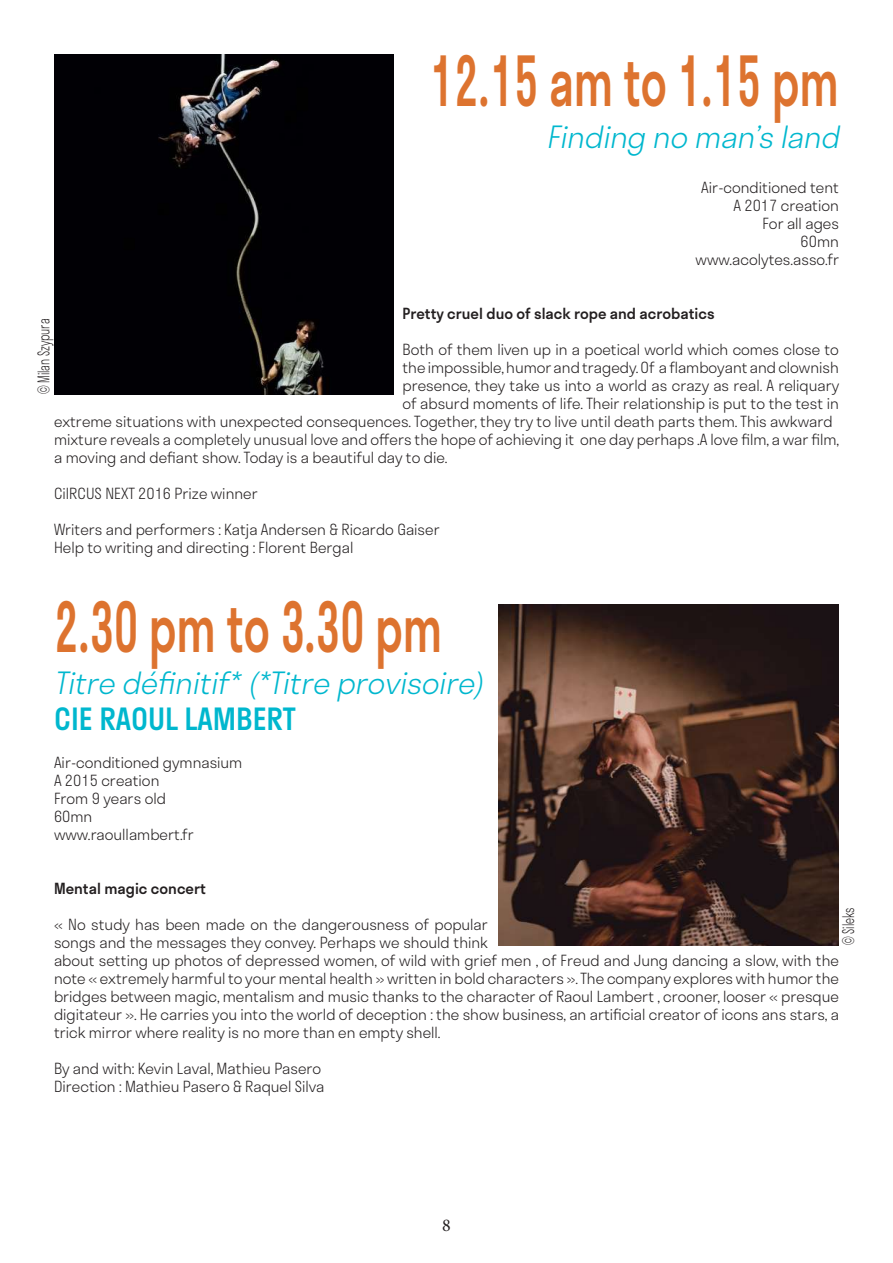
<style>
.page{position:relative;width:893px;height:1263px;background:#fff}
.page>*{position:absolute;margin:0;border:0;box-sizing:border-box;transform-origin:0 0}
.t1{font:500 67.5px "Stratos";color:#dd732f;scale:.67 1}
.t2{font:italic 300 30px "Stratos";color:#00b7ce}
.t3{font:500 30px "Stratos";color:#00b7ce}
.t4{font:18px "Minion Pro";color:#231f20}
.t5{font:300 15.75px "Stratos";color:#231f20;scale:.67 1}
.t6{font:300 15px/18px "Stratos";color:#231f20}
.t7{font:500 15px "Stratos";color:#231f20}
</style>
<div class="page">
<div style="left:54px;top:54px;width:339px;height:340px;background:#010005"></div>
<img style="left:499px;top:605px;width:340px;height:340px">
<h1 class="t1" style="left:429px;top:27px;width:613px">12.15 am to 1.15 pm</h1>
<h2 class="t2" style="left:547px;top:113px;width:302px">Finding no man’s land</h2>
<p class="t6" style="left:696px;top:178px;width:145px;text-align:right">Air-conditioned tent<br>A 2017 creation<br>For all ages<br>60mn www.acolytes.asso.fr</p>
<p class="t7" style="left:402px;top:301px;width:314px">Pretty cruel duo of slack rope and acrobatics</p>
<p class="t6" style="left:402px;top:340px;width:438px">Both of them liven up in a poetical world which comes close to</p>
<p class="t6" style="left:402px;top:358px;width:438px">the impossible, humor and tragedy. Of a flamboyant and clownish</p>
<p class="t6" style="left:402px;top:376px;width:438px">presence, they take us into a world as crazy as real. A reliquary</p>
<p class="t6" style="left:402px;top:394px;width:438px">of absurd moments of life. Their relationship is put to the test in</p>
<p class="t6" style="left:54px;top:412px;width:780px">extreme situations with unexpected consequences. Together, they try to live until death parts them. This awkward</p>
<p class="t6" style="left:54px;top:430px;width:787px">mixture reveals a completely unusual love and offers the hope of achieving it one day perhaps .A love film, a war film,</p>
<p class="t6" style="left:54px;top:448px;width:395px">a moving and defiant show. Today is a beautiful day to die.</p>
<p class="t6" style="left:54px;top:484px;width:205px">CiIRCUS NEXT 2016 Prize winner</p>
<p class="t6" style="left:54px;top:520px;width:387px">Writers and performers : Katja Andersen &amp; Ricardo Gaiser<br>Help to writing and directing : Florent Bergal</p>
<p class="t5" style="left:31px;top:394px;width:114px;rotate:-90deg">© Milan Szypura</p>
<h1 class="t1" style="left:54px;top:573px;width:581px">2.30 pm to 3.30 pm</h1>
<h2 class="t2" style="left:54px;top:659px;width:439px">Titre définitif*(*Titre provisoire)</h2>
<h2 class="t3" style="left:54px;top:695px;width:243px">CIE RAOUL LAMBERT</h2>
<p class="t6" style="left:54px;top:753px;width:190px">Air-conditioned gymnasium<br>A 2015 creation<br>From 9 years old<br>60mn<br>www.raoullambert.fr</p>
<p class="t7" style="left:54px;top:877px;width:153px">Mental magic concert</p>
<p class="t6" style="left:54px;top:915px;width:786px">« No study has been made on the dangerousness of popular<br>songs and the messages they convey. Perhaps we should think<br>about setting up photos of depressed women, of wild with grief men , of Freud and Jung dancing a slow, with the note « extremely harmful to your mental health » written in bold characters ». The company explores with humor the bridges between magic, mentalism and music thanks to the character of Raoul Lambert , crooner, looser « presque digitateur ». He carries you into the world of deception : the show business, an artificial creator of icons ans stars, a trick mirror where reality is no more than en empty shell.</p>
<p class="t6" style="left:54px;top:1059px;width:272px">By and with: Kevin Laval, Mathieu Pasero<br>Direction : Mathieu Pasero &amp; Raquel Silva</p>
<p class="t5" style="left:836px;top:945px;width:57px;rotate:-90deg">© Sileks</p>
<p class="t4" style="left:442px;top:1213px;width:10px">8</p>
</div>
